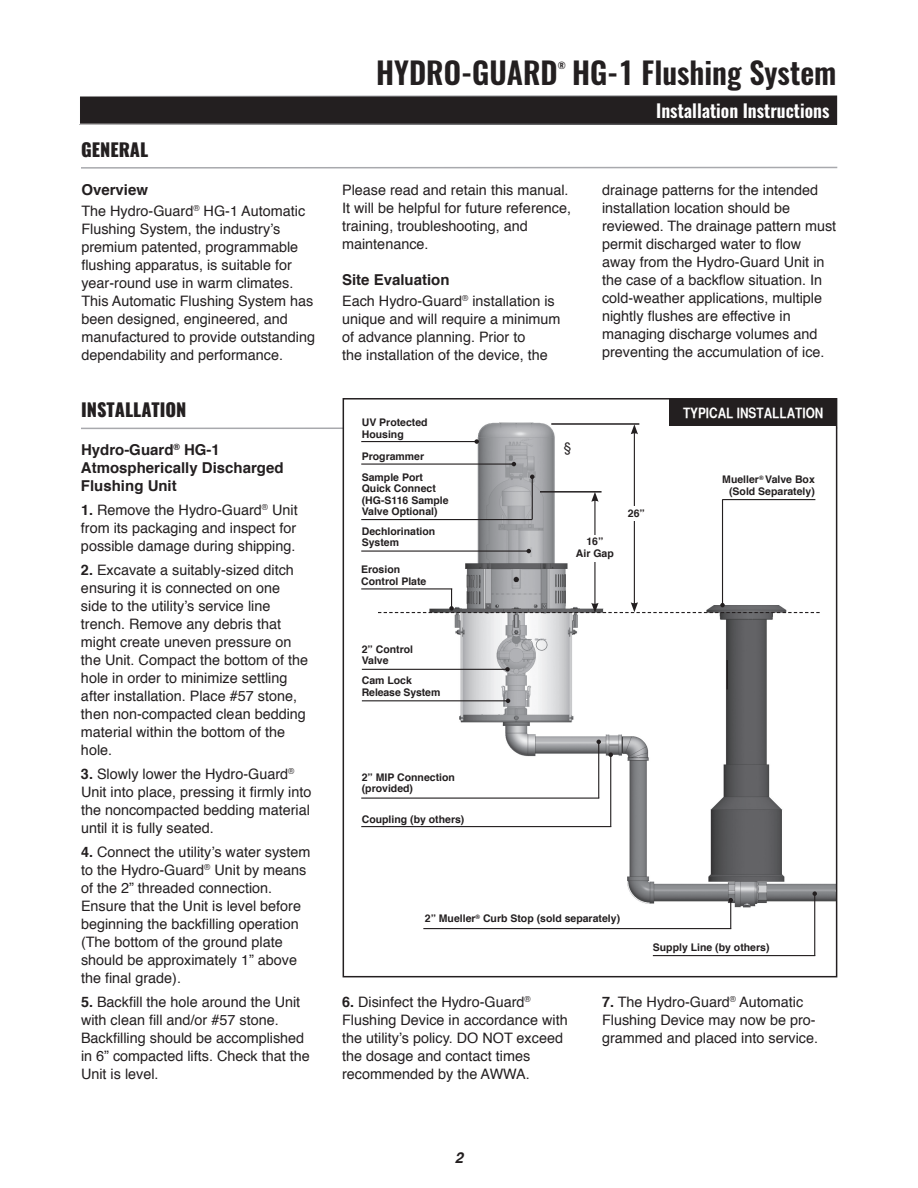
<style>
.page{position:relative;width:918px;height:1188px;background:#fff}
.page>*{position:absolute;margin:0;border:0;box-sizing:border-box;transform-origin:0 0}
.t1{font:600 30.15px "Oswald";color:#231f20}
.t2{font:600 18px "Oswald";color:#fff}
.t3{font:800 18px "Oswald";color:#231f20}
.t4{font:700 15px/18px "Helvetica";color:#231f20}
.t5{font:italic 700 15px "Helvetica";color:#231f20}
.t6{font:14.4px/18px "Helvetica";color:#231f20}
.t7{font:14.4px "Helvetica CY Bold";color:#fff}
.t8{font:13.5px "Helvetica";color:#231f20}
.t9{font:700 10.5px/11.4px "Helvetica";color:#231f20}
.t10{font:600 9px "Oswald";color:#231f20}
.s1{font-weight:700}
</style>
<div class="page">
<hr style="left:81px;top:427px;width:756px;height:2px;background:#a8a9ad">
<div style="left:80px;top:96px;width:757px;height:28px;background:#231f20"></div>
<hr style="left:81px;top:167px;width:756px;height:2px;background:#a8a9ad">
<div style="left:343px;top:399px;width:494px;height:578px;background:#fff"></div>
<img style="left:429px;top:412px;width:405px;height:506px">
<div style="left:343px;top:398px;width:494px;height:579px;border:2px solid #231f20"></div>
<div style="left:670px;top:398px;width:167px;height:28px;background:#231f20"></div>
<hr style="left:551px;top:423px;width:88px;height:2px;background:#231f20">
<hr style="left:634px;top:432px;width:1px;height:173px;background:#231f20">
<svg style="left:631px;top:424px;width:7px;height:10px"></svg>
<svg style="left:727px;top:660px;width:1px;height:29px"></svg>
<hr style="left:361px;top:826px;width:250px;height:1px;background:#231f20">
<div style="left:608px;top:506px;width:56px;height:15px;background:#fff"></div>
<hr style="left:532px;top:477px;width:1px;height:42px;background:#231f20">
<svg style="left:530px;top:475px;width:5px;height:4px"></svg>
<hr style="left:361px;top:588px;width:91px;height:1px;background:#231f20">
<hr style="left:361px;top:519px;width:171px;height:1px;background:#231f20">
<hr style="left:362px;top:669px;width:146px;height:1px;background:#231f20">
<svg style="left:505px;top:667px;width:5px;height:5px"></svg>
<hr style="left:361px;top:441px;width:116px;height:1px;background:#231f20">
<svg style="left:474px;top:439px;width:5px;height:5px"></svg>
<hr style="left:361px;top:464px;width:153px;height:1px;background:#231f20">
<svg style="left:512px;top:462px;width:4px;height:4px"></svg>
<hr style="left:361px;top:551px;width:168px;height:1px;background:#231f20">
<svg style="left:527px;top:549px;width:4px;height:4px"></svg>
<hr style="left:362px;top:700px;width:146px;height:1px;background:#231f20">
<svg style="left:506px;top:699px;width:4px;height:4px"></svg>
<hr style="left:610px;top:755px;width:1px;height:72px;background:#231f20">
<svg style="left:608px;top:753px;width:5px;height:4px"></svg>
<hr style="left:361px;top:798px;width:238px;height:1px;background:#231f20">
<hr style="left:598px;top:742px;width:1px;height:56px;background:#231f20">
<svg style="left:596px;top:740px;width:5px;height:4px"></svg>
<hr style="left:540px;top:491px;width:62px;height:2px;background:#231f20">
<hr style="left:594px;top:499px;width:2px;height:106px;background:#231f20">
<svg style="left:591px;top:492px;width:8px;height:10px"></svg>
<div style="left:574px;top:535px;width:42px;height:27px;background:#fff"></div>
<hr style="left:653px;top:955px;width:162px;height:1px;background:#231f20">
<hr style="left:814px;top:894px;width:1px;height:62px;background:#231f20">
<svg style="left:812px;top:891px;width:5px;height:5px"></svg>
<hr style="left:423px;top:928px;width:308px;height:1px;background:#231f20">
<svg style="left:728px;top:898px;width:5px;height:31px"></svg>
<hr style="left:722px;top:499px;width:93px;height:1px;background:#231f20">
<hr style="left:722px;top:500px;width:1px;height:105px;background:#231f20">
<svg style="left:378px;top:589px;width:442px;height:24px"></svg>
<p class="t3" style="left:81px;top:137px;width:69px">GENERAL</p>
<p class="t4" style="left:81px;top:181px;width:68px">Overview</p>
<p class="t6" style="left:81px;top:203px;width:235px">The Hydro-Guard<sup>®</sup> HG-1 Automatic Flushing System, the industry’s premium patented, programmable flushing apparatus, is suitable for year-round use in warm climates.<br>This Automatic Flushing System has been designed, engineered, and manufactured to provide outstanding dependability and performance.</p>
<h1 class="t1" style="left:376px;top:52px;width:183px">hydro-guard</h1>
<p class="t10" style="left:558px;top:59px;width:10px">®</p>
<h1 class="t1" style="left:572px;top:52px;width:266px">HG -1 Flushing System</h1>
<p class="t2" style="left:656px;top:98px;width:175px">Installation Instructions</p>
<p class="t6" style="left:342px;top:182px;width:230px">Please read and retain this manual.<br>It will be helpful for future reference, training, troubleshooting, and maintenance.</p>
<p class="t4" style="left:342px;top:271px;width:109px">Site Evaluation</p>
<p class="t6" style="left:342px;top:293px;width:220px">Each Hydro-Guard<sup>®</sup> installation is unique and will require a minimum of advance planning. Prior to<br>the installation of the device, the</p>
<p class="t6" style="left:602px;top:182px;width:236px">drainage patterns for the intended installation location should be reviewed. The drainage pattern must permit discharged water to flow away from the Hydro-Guard Unit in the case of a backflow situation. In cold-weather applications, multiple nightly flushes are effective in managing discharge volumes and preventing the accumulation of ice.</p>
<p class="t3" style="left:81px;top:397px;width:107px">INSTALLATION</p>
<p class="t7" style="left:683px;top:404px;width:142px">TYPICAL INSTALLATION</p>
<p class="t9" style="left:362px;top:417px;width:67px">UV Protected<br>Housing</p>
<p class="t9" style="left:362px;top:450px;width:64px">Programmer</p>
<p class="t8" style="left:564px;top:437px;width:9px">§</p>
<p class="t4" style="left:81px;top:441px;width:204px">Hydro-Guard<sup>®</sup> HG-1<br>Atmospherically Discharged<br>Flushing Unit</p>
<p class="t6" style="left:81px;top:501px;width:218px;text-align:justify"><span class="s1">1.</span> Remove the Hydro-Guard<sup>®</sup> Unit from its packaging and inspect for possible damage during shipping.</p>
<p class="t6" style="left:81px;top:561px;width:229px"><span class="s1">2.</span> Excavate a suitably-sized ditch ensuring it is connected on one side to the utility’s service line trench. Remove any debris that might create uneven pressure on the Unit. Compact the bottom of the hole in order to minimize settling after installation. Place #57 stone, then non-compacted clean bedding material within the bottom of the hole.</p>
<p class="t6" style="left:81px;top:765px;width:232px"><span class="s1">3.</span> Slowly lower the Hydro-Guard<sup>® </sup>Unit into place, pressing it firmly into the noncompacted bedding material until it is fully seated.</p>
<p class="t6" style="left:81px;top:843px;width:231px"><span class="s1">4.</span> Connect the utility’s water system to the Hydro-Guard<sup>®</sup> Unit by means of the 2” threaded connection.<br>Ensure that the Unit is level before beginning the backfilling operation (The bottom of the ground plate should be approximately 1” above the final grade).</p>
<p class="t6" style="left:81px;top:993px;width:230px"><span class="s1">5.</span> Backfill the hole around the Unit with clean fill and/or #57 stone.<br>Backfilling should be accomplished in 6” compacted lifts. Check that the<br>Unit is level.</p>
<p class="t6" style="left:602px;top:994px;width:218px"><span class="s1">7.</span> The Hydro-Guard<sup>®</sup> Automatic<br>Flushing Device may now be pro&shy;grammed and placed into service.</p>
<p class="t9" style="left:362px;top:471px;width:88px">Sample Port<br>Quick Connect (HG-S116 Sample<br>Valve Optional)</p>
<p class="t9" style="left:722px;top:474px;width:94px;text-align:right">Mueller<sup>®</sup> Valve Box (Sold Separately)</p>
<p class="t9" style="left:628px;top:508px;width:18px">26”</p>
<p class="t9" style="left:362px;top:526px;width:75px">Dechlorination<br>System</p>
<p class="t9" style="left:576px;top:536px;width:39px;text-align:center">16”<br>Air Gap</p>
<p class="t9" style="left:361px;top:564px;width:67px">Erosion<br>Control Plate</p>
<p class="t9" style="left:362px;top:643px;width:53px">2” Control<br>Valve</p>
<p class="t9" style="left:362px;top:675px;width:80px">Cam Lock<br>Release System</p>
<p class="t9" style="left:362px;top:771px;width:95px">2” MIP Connection (provided)</p>
<p class="t9" style="left:362px;top:813px;width:104px">Coupling (by others)</p>
<p class="t9" style="left:425px;top:913px;width:197px">2” Mueller<sup>®</sup> Curb Stop (sold separately)</p>
<p class="t9" style="left:653px;top:941px;width:118px">Supply Line (by others)</p>
<p class="t6" style="left:342px;top:994px;width:227px"><span class="s1">6.</span> Disinfect the Hydro-Guard<sup>®<br></sup>Flushing Device in accordance with the utility’s policy. Do not</p>
<p class="t6" style="left:342px;top:1030px;width:222px;text-indent:174px">exceed the dosage and contact times recommended by the AWWA.</p>
<p class="t5" style="left:455px;top:1146px;width:10px">2</p>
</div>
